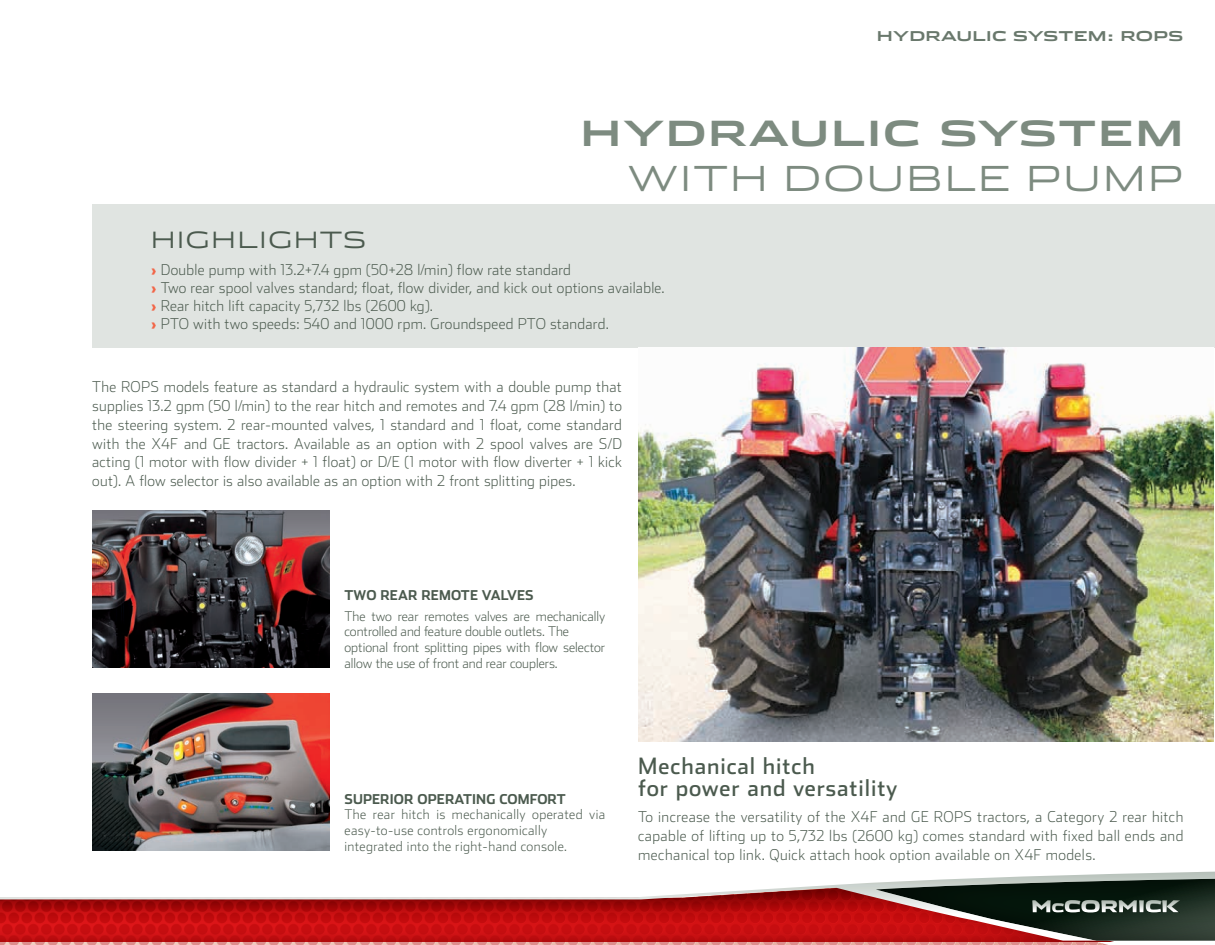
<style>
.page{position:relative;width:1215px;height:945px;background:#fff}
.page>*{position:absolute;margin:0;border:0;box-sizing:border-box;transform-origin:0 0}
.t1{font:700 34.5px "Stainless Ext";letter-spacing:.05em;color:#7d8b80}
.t2{font:300 34.5px "Stainless Ext";letter-spacing:.05em;color:#7d8b80}
.t3{font:22.5px/22.5px "Stainless";letter-spacing:.04em;color:#4b5a4e}
.t4{font:300 22.5px "Stainless Ext";letter-spacing:.05em;color:#4b5a4e}
.t5{font:200 15px/18.8px "Stainless";letter-spacing:.02em;color:#4b5a4e;text-align:justify}
.t6{font:200 13.5px/15.8px "Stainless";color:#4b5a4e}
.t7{font:200 13.5px/15.8px "Stainless";letter-spacing:.03em;color:#4b5a4e}
.t8{font:700 13.5px "Stainless";letter-spacing:.01em;color:#4b5a4e}
.t9{font:700 13.5px "Stainless Ext";letter-spacing:.02em;color:#69786c}
.s1{font-weight:900;color:#f26648}
</style>
<div class="page">
<img style="left:0;top:941px;width:1108px;height:4px">
<svg style="left:0;top:871px;width:1215px;height:70px"></svg>
<div style="left:874px;top:874px;width:341px;height:68px;background:#05170c;opacity:.75"></div>
<svg style="left:876px;top:876px;width:339px;height:65px;background:#5c463f"></svg>
<div style="left:92px;top:205px;width:1123px;height:143px;background:#e0e4e1"></div>
<img style="left:92px;top:510px;width:237px;height:158px">
<img style="left:92px;top:693px;width:237px;height:158px">
<img style="left:638px;top:348px;width:576px;height:394px">
<p class="t9" style="left:877px;top:29px;width:308px">HYDRAULIC SYSTEM: ROPS</p>
<h1 class="t1" style="left:581px;top:113px;width:604px">HYDRAULIC SYSTEM</h1>
<h1 class="t2" style="left:628px;top:158px;width:557px">WITH DOUBLE PUMP</h1>
<h2 class="t4" style="left:151px;top:226px;width:217px">HIGHLIGHTS</h2>
<p class="t5" style="left:151px;top:261px;width:516px;line-height:18px;text-align:left"><span class="s1">›</span> Double pump with 13.2+7.4 gpm (50+28 l/min) flow rate standard<br><span class="s1">›</span> Two rear spool valves standard; float, flow divider, and kick out options available. <span class="s1">›</span> Rear hitch lift capacity 5,732 lbs (2600 kg).<br><span class="s1">›</span> PTO with two speeds: 540 and 1000 rpm. Groundspeed PTO standard.</p>
<p class="t5" style="left:92px;top:378px;width:531px">The ROPS models feature as standard a hydraulic system with a double pump that supplies 13.2 gpm (50 l/min) to the rear hitch and remotes and 7.4 gpm (28 l/min) to the steering system. 2 rear-mounted valves, 1 standard and 1 float, come standard with the X4F and GE tractors. Available as an option with 2 spool valves are S/D acting (1 motor with flow divider + 1 float) or D/E (1 motor with flow diverter + 1 kick out). A flow selector is also available as an option with 2 front splitting pipes.</p>
<p class="t8" style="left:345px;top:587px;width:191px">TWO REAR REMOTE VALVES</p>
<p class="t6" style="left:345px;top:608px;width:262px">The two rear remotes valves are mechanically controlled and feature double outlets. The optional front splitting pipes with flow selector allow the use of front and rear couplers.</p>
<p class="t8" style="left:345px;top:790px;width:223px">SUPERIOR OPERATING COMFORT</p>
<p class="t7" style="left:345px;top:807px;width:262px">The rear hitch is mechanically operated via easy-to-use controls ergonomically integrated into the right-hand console.</p>
<h2 class="t3" style="left:638px;top:754px;width:261px">Mechanical hitch<br>for power and versatility</h2>
<p class="t5" style="left:638px;top:807px;width:547px">To increase the versatility of the X4F and GE ROPS tractors, a Category 2 rear hitch capable of lifting up to 5,732 lbs (2600 kg) comes standard with fixed ball ends and mechanical top link. Quick attach hook option available on X4F models.</p>
</div>
